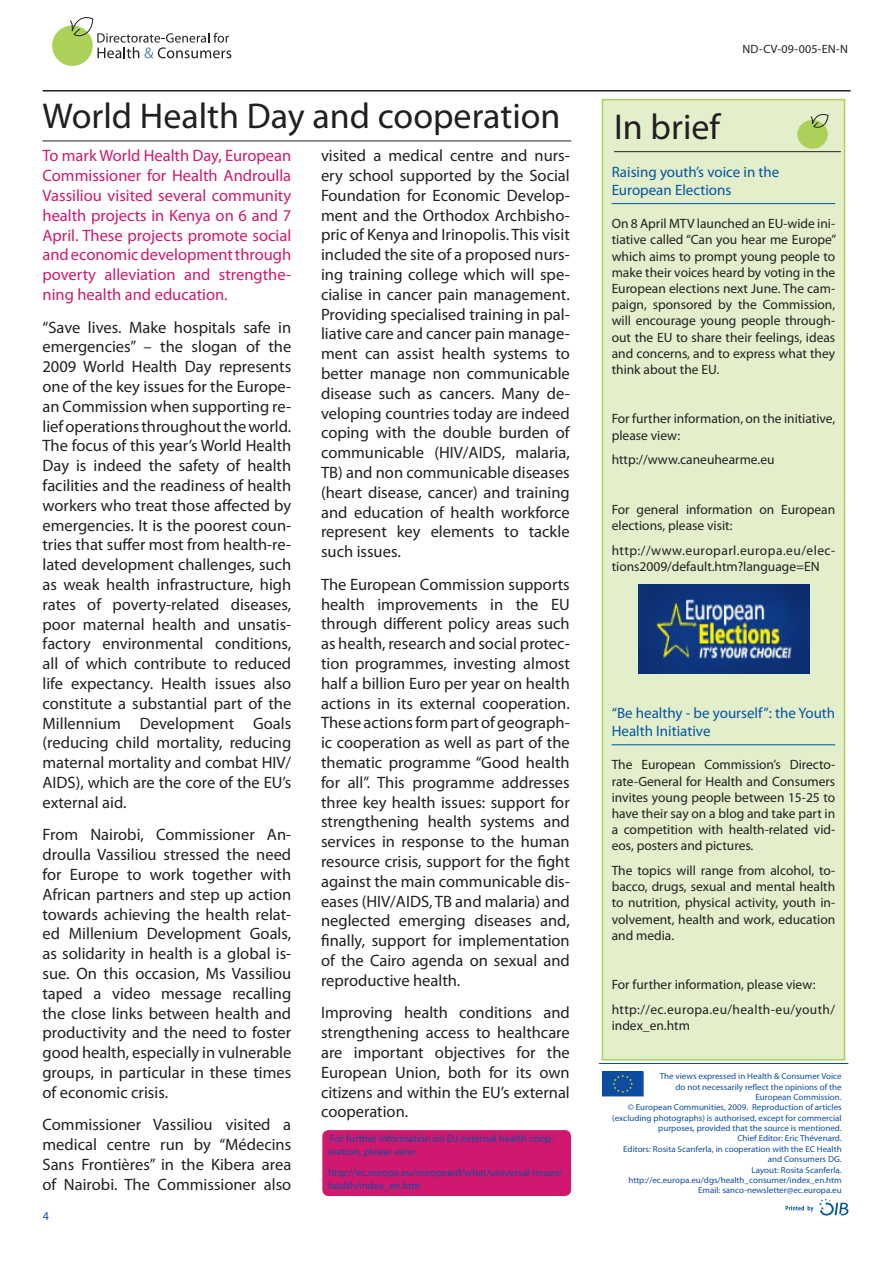
<style>
.page{position:relative;width:893px;height:1263px;background:#fff}
.page>*{position:absolute;margin:0;border:0;box-sizing:border-box;transform-origin:0 0}
.title_BIG{font:36px "Myriad Pro";color:#231f20}
.body{font:16.5px/19.8px "Myriad Pro";color:#231f20;text-align:justify}
.head{font:16.5px/19.8px "Myriad Pro";color:#d0196e;text-align:justify}
.In_brief_header{font:15px/18px "Myriad Pro";color:#0155a5}
.In_brief_text{font:13.5px/16.2px "Myriad Pro";color:#231f20;text-align:justify}
.In_brief_text-2{font:13.5px/16.2px "Myriad Pro";letter-spacing:.03em;color:#231f20}
.body-2{font:12px "Myriad Pro";letter-spacing:.01em;color:#231f20}
.furtherinfo_small{font:10.5px/12.6px "Myriad Pro";color:#0d4da1}
.furtherinfo{font:8.7px/10.4px "Myriad Pro";color:#0d4da1;text-align:right;scale:1.04 1}
</style>
<div class="page">
<div style="left:52px;top:25px;width:41px;height:41px;background:#abd158;border-radius:50%"></div>
<svg style="left:70px;top:17px;width:161px;height:41px"></svg>
<hr style="left:43px;top:90px;width:807px;height:2px;background:#231f20">
<svg style="left:602px;top:1071px;width:42px;height:26px"></svg>
<div style="left:602px;top:1072px;width:41px;height:24px;background:#0d4da1"></div>
<svg style="left:612px;top:1075px;width:21px;height:18px"></svg>
<hr style="left:599px;top:1063px;width:249px;height:1px;background:#0d4da1">
<svg style="left:819px;top:1198px;width:29px;height:17px"></svg>
<svg style="left:786px;top:1205px;width:27px;height:7px"></svg>
<hr style="left:43px;top:141px;width:528px;height:1px;background:#231f20">
<div style="left:322px;top:1130px;width:249px;height:66px;background:#d0196e;border-radius:6px"></div>
<div style="left:602px;top:100px;width:242px;height:960px;background:#e3eecb"></div>
<hr style="left:612px;top:203px;width:223px;height:1px;background:#0155a5">
<hr style="left:612px;top:744px;width:223px;height:1px;background:#0155a5">
<div style="left:602px;top:99px;width:243px;height:961px;border:2px solid #abd158"></div>
<hr style="left:614px;top:151px;width:227px;height:1px;background:#231f20">
<div style="left:797px;top:120px;width:31px;height:29px;background:#abd158;border-radius:50%"></div>
<svg style="left:810px;top:114px;width:18px;height:15px"></svg>
<img style="left:639px;top:584px;width:170px;height:90px">
<p class="title_BIG" style="left:43px;top:94px;width:520px">World Health Day and cooperation</p>
<p class="head" style="left:43px;top:146px;width:250px">To mark World Health Day, European Commissioner for Health Androulla Vassiliou visited several community health projects in Kenya on 6 and 7<br>April. These projects promote social and economic development through poverty alleviation and strengthe&shy;ning health and education.</p>
<p class="body" style="left:43px;top:317px;width:250px">“Save lives. Make hospitals safe in emergencies” – the slogan of the 2009 World Health Day represents one of the key issues for the Europe&shy;an Commission when supporting re&shy;lief operations throughout the world.<br>The focus of this year’s World Health Day is indeed the safety of health facilities and the readiness of health workers who treat those affected by emergencies. It is the poorest coun&shy;tries that suffer most from health-re&shy;lated development challenges, such as weak health infrastructure, high rates of poverty-related diseases, poor maternal health and unsatis&shy;factory environmental conditions, all of which contribute to reduced life expectancy. Health issues also constitute a substantial part of the Millennium Development Goals (reducing child mortality, reducing maternal mortality and combat HIV/ AIDS), which are the core of the EU’s external aid.</p>
<p class="body" style="left:43px;top:825px;width:250px">From Nairobi, Commissioner An&shy;droulla Vassiliou stressed the need for Europe to work together with African partners and step up action towards achieving the health relat&shy;ed Millenium Development Goals, as solidarity in health is a global is&shy;sue. On this occasion, Ms Vassiliou taped a video message recalling the close links between health and productivity and the need to foster good health, especially in vulnerable groups, in particular in these times of economic crisis.</p>
<p class="body" style="left:43px;top:1115px;width:250px">Commissioner Vassiliou visited a medical centre run by “Médecins Sans Frontières” in the Kibera area of Nairobi. The Commissioner also</p>
<p class="body" style="left:321px;top:146px;width:250px">visited a medical centre and nurs&shy;ery school supported by the Social Foundation for Economic Develop&shy;ment and the Orthodox Archbisho&shy;pric of Kenya and Irinopolis. This visit included the site of a proposed nurs&shy;ing training college which will spe&shy;cialise in cancer pain management.<br>Providing specialised training in pal&shy;liative care and cancer pain manage&shy;ment can assist health systems to better manage non communicable disease such as cancers. Many de&shy;veloping countries today are indeed coping with the double burden of communicable (HIV/AIDS, malaria, TB) and non communicable diseases (heart disease, cancer) and training and education of health workforce represent key elements to tackle such issues.</p>
<p class="body" style="left:321px;top:574px;width:250px">The European Commission supports health improvements in the EU through different policy areas such as health, research and social protec&shy;tion programmes, investing almost half a billion Euro per year on health actions in its external cooperation.<br>These actions form part of geograph&shy;ic cooperation as well as part of the thematic programme “Good health for all”. This programme addresses three key health issues: support for strengthening health systems and services in response to the human resource crisis, support for the fight against the main communicable dis&shy;eases (HIV/AIDS, TB and malaria) and neglected emerging diseases and, finally, support for implementation of the Cairo agenda on sexual and reproductive health.</p>
<p class="body" style="left:321px;top:1003px;width:250px">Improving health conditions and strengthening access to healthcare are important objectives for the European Union, both for its own citizens and within the EU’s external cooperation.</p>
<p class="furtherinfo_small" style="left:328px;top:1132px;width:228px">For further information on EU external health coop&shy;eration, please view:</p>
<p class="furtherinfo_small" style="left:328px;top:1166px;width:236px">http://ec.europa.eu/europeaid/what/universal-issues/ health/index_en.htm</p>
<p class="body-2" style="left:743px;top:41px;width:107px">ND-CV-09-005-EN-N</p>
<p class="title_BIG" style="left:614px;top:104px;width:107px">In brief</p>
<p class="In_brief_header" style="left:612px;top:163px;width:169px">Raising youth’s voice in the<br>European Elections</p>
<p class="In_brief_text" style="left:612px;top:215px;width:226px">On 8 April MTV launched an EU-wide ini&shy;tiative called “Can you hear me Europe” which aims to prompt young people to make their voices heard by voting in the European elections next June. The cam&shy;paign, sponsored by the Commission, will encourage young people through&shy;out the EU to share their feelings, ideas and concerns, and to express what they think about the EU.</p>
<p class="In_brief_text" style="left:612px;top:410px;width:225px">For further information, on the initiative, please view:</p>
<p class="In_brief_text" style="left:612px;top:451px;width:164px">http://www.caneuhearme.eu</p>
<p class="In_brief_text" style="left:612px;top:501px;width:225px">For general information on European elections, please visit:</p>
<p class="In_brief_text" style="left:612px;top:542px;width:225px">http://www.europarl.europa.eu/elec&shy;tions2009/default.htm?language=EN</p>
<p class="In_brief_header" style="left:612px;top:704px;width:225px">“Be healthy - be yourself”: the Youth<br>Health Initiative</p>
<p class="In_brief_text" style="left:612px;top:756px;width:225px">The European Commission’s Directo&shy;rate-General for Health and Consumers invites young people between 1 5-25 to have their say on a blog and take part in a competition with health-related vid&shy;eos, posters and pictures.</p>
<p class="In_brief_text" style="left:612px;top:862px;width:225px">The topics will range from alcohol, to&shy;bacco, drugs, sexual and mental health to nutrition, physical activity, youth in&shy;volvement, health and work, education and media.</p>
<p class="In_brief_text" style="left:612px;top:976px;width:205px">For further information, please view:</p>
<p class="In_brief_text-2" style="left:612px;top:1001px;width:225px">http://ec.europa.eu/health-eu/youth/ index_en.htm</p>
<p class="furtherinfo" style="left:660px;top:1071px;width:177px">The views expressed in Health &amp; Consumer Voice do not necessarily reflect the opinions of the<br>European Commission.</p>
<p class="furtherinfo" style="left:612px;top:1102px;width:222px">© European Communities, 2009. Reproduction of articles (excluding photographs) is authorised, except for commercial purposes, provided that the source is mentioned.</p>
<p class="furtherinfo" style="left:737px;top:1133px;width:102px">Chief Editor: Eric Thévenard.</p>
<p class="furtherinfo" style="left:623px;top:1143px;width:212px">Editors: Rosita Scanferla, in cooperation with the EC Health and Consumers DG.</p>
<p class="furtherinfo" style="left:751px;top:1164px;width:88px">Layout: Rosita Scanferla.</p>
<p class="furtherinfo" style="left:628px;top:1175px;width:207px">http://ec.europa.eu/dgs/health_consumer/index_en.htm</p>
<p class="furtherinfo" style="left:698px;top:1185px;width:140px">Email: sanco-newsletter@ec.europa.eu</p>
</div>
